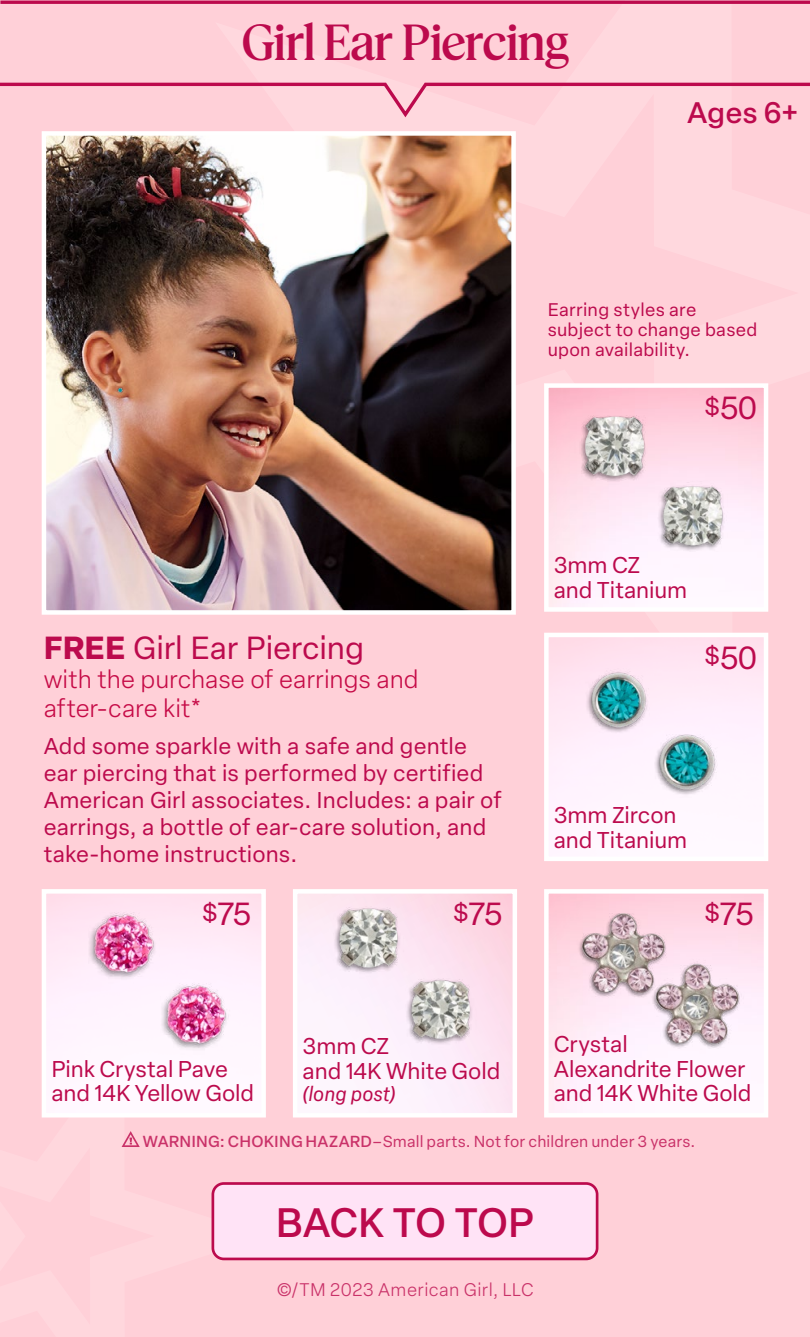
<style>
.page{position:relative;width:810px;height:1337px;background:#fff}
.page>*{position:absolute;margin:0;border:0;box-sizing:border-box;transform-origin:0 0}
.t1{font:500 47.25px "Pleasant Serif";letter-spacing:-.005em;color:#bc0a4d}
.t2{font:500 40.5px "Elza Text";letter-spacing:-.02em;color:#bc0a4d}
.t3{font:31.5px "Elza Text";letter-spacing:-.01em;color:#bc0a4d}
.t4{font:500 29.25px "Elza Text";color:#bc0a4d}
.t5{font:300 24.75px/29.2px "Elza Text";letter-spacing:-.005em;color:#c60b47}
.t6{font:22.5px/24.8px "Elza Text";color:#bc0a4d}
.t7{font:italic 20.25px "Elza Text";color:#bc0a4d}
.t8{font:18px/20.2px "Elza Text";letter-spacing:.015em;color:#bc0a4d}
.t9{font:300 18px "Elza Text";letter-spacing:.025em;color:#bc0a4d}
.t10{font:15.75px "Elza Text";letter-spacing:.01em;color:#bc0a4d}
.s1{font-size:24.3px}
.s2{font-weight:700}
.s3{font-weight:500}
</style>
<div class="page">
<div style="left:0;top:0;width:810px;height:1336px;background:#ffd0d8"></div>
<svg style="left:41px;top:1040px;width:225px;height:221px"></svg>
<img style="left:549px;top:894px;width:214px;height:218px">
<div style="left:544px;top:889px;width:224px;height:228px;border:4px solid #fff"></div>
<img style="left:298px;top:894px;width:214px;height:218px">
<div style="left:293px;top:889px;width:224px;height:228px;border:4px solid #fff"></div>
<img style="left:47px;top:894px;width:214px;height:218px">
<div style="left:42px;top:889px;width:224px;height:228px;border:4px solid #fff"></div>
<div style="left:545px;top:890px;width:222px;height:226px;border:2px solid #fff"></div>
<div style="left:294px;top:890px;width:222px;height:226px;border:2px solid #fff"></div>
<div style="left:43px;top:890px;width:222px;height:226px;border:2px solid #fff"></div>
<img style="left:41px;top:131px;width:475px;height:484px">
<img style="left:116px;top:383px;width:12px;height:14px">
<img style="left:557px;top:900px;width:198px;height:156px">
<img style="left:307px;top:889px;width:121px;height:116px">
<img style="left:380px;top:941px;width:135px;height:135px">
<img style="left:137px;top:978px;width:109px;height:89px">
<img style="left:65px;top:907px;width:109px;height:89px">
<img style="left:549px;top:388px;width:214px;height:218px">
<div style="left:544px;top:383px;width:224px;height:228px;border:4px solid #fff"></div>
<div style="left:545px;top:384px;width:222px;height:227px;border:2px solid #fff"></div>
<img style="left:558px;top:383px;width:119px;height:146px">
<img style="left:631px;top:450px;width:134px;height:150px">
<img style="left:549px;top:637px;width:214px;height:219px">
<div style="left:544px;top:632px;width:224px;height:229px;border:4px solid #fff"></div>
<div style="left:545px;top:633px;width:222px;height:227px;border:2px solid #fff"></div>
<img style="left:559px;top:638px;width:130px;height:125px">
<img style="left:628px;top:671px;width:137px;height:163px">
<div style="left:213px;top:1183px;width:384px;height:75px;background:#ffe3f6;border-radius:11px"></div>
<div style="left:212px;top:1182px;width:386px;height:78px;border:3px solid #bc0a4d;border-radius:11px"></div>
<svg style="left:122px;top:1131px;width:18px;height:16px"></svg>
<svg style="left:0;top:82px;width:810px;height:35px"></svg>
<hr style="left:0;top:1px;width:810px;height:3px;background:#bc0a4d">
<h1 class="t1" style="left:242px;top:14px;width:328px">Girl Ear Piercing</h1>
<h3 class="t4" style="left:687px;top:90px;width:112px">Ages 6+</h3>
<p class="t8" style="left:548px;top:298px;width:211px">Earring styles are subject to change based upon availability.</p>
<h3 class="t3" style="left:704px;top:385px;width:54px"><span class="s1">$</span>50</h3>
<h3 class="t3" style="left:44px;top:624px;width:322px"><span class="s2">FREE</span> Girl Ear Piercing</h3>
<p class="t5" style="left:44px;top:663px;width:376px">with the purchase of earrings and after-care kit*</p>
<p class="t6" style="left:44px;top:731px;width:460px;line-height:27px">Add some sparkle with a safe and gentle ear piercing that is performed by certified American Girl associates. Includes: a pair of earrings, a bottle of ear-care solution, and take-home instructions.</p>
<h3 class="t3" style="left:202px;top:890px;width:51px"><span class="s1">$</span>75</h3>
<p class="t6" style="left:51px;top:1055px;width:204px">Pink Crystal Pave and 14K Yellow Gold</p>
<h3 class="t3" style="left:453px;top:890px;width:51px"><span class="s1">$</span>75</h3>
<p class="t6" style="left:303px;top:1033px;width:199px">3mm CZ<br>and 14K White Gold</p>
<p class="t7" style="left:303px;top:1079px;width:95px">(long post)</p>
<p class="t6" style="left:554px;top:552px;width:135px">3mm CZ<br>and Titanium</p>
<h3 class="t3" style="left:704px;top:634px;width:54px"><span class="s1">$</span>50</h3>
<p class="t6" style="left:554px;top:801px;width:135px">3mm Zircon and Titanium</p>
<h3 class="t3" style="left:704px;top:890px;width:51px"><span class="s1">$</span>75</h3>
<p class="t6" style="left:554px;top:1030px;width:199px">Crystal<br>Alexandrite Flower and 14K White Gold</p>
<p class="t10" style="left:143px;top:1129px;width:554px"><span class="s3">WARNING: CHOKING HAZARD</span>–Small parts. Not for children under 3 years.</p>
<h2 class="t2" style="left:276px;top:1191px;width:260px">BACK TO TOP</h2>
<p class="t9" style="left:276px;top:1277px;width:259px">©/TM 2023 American Girl, LLC</p>
</div>
